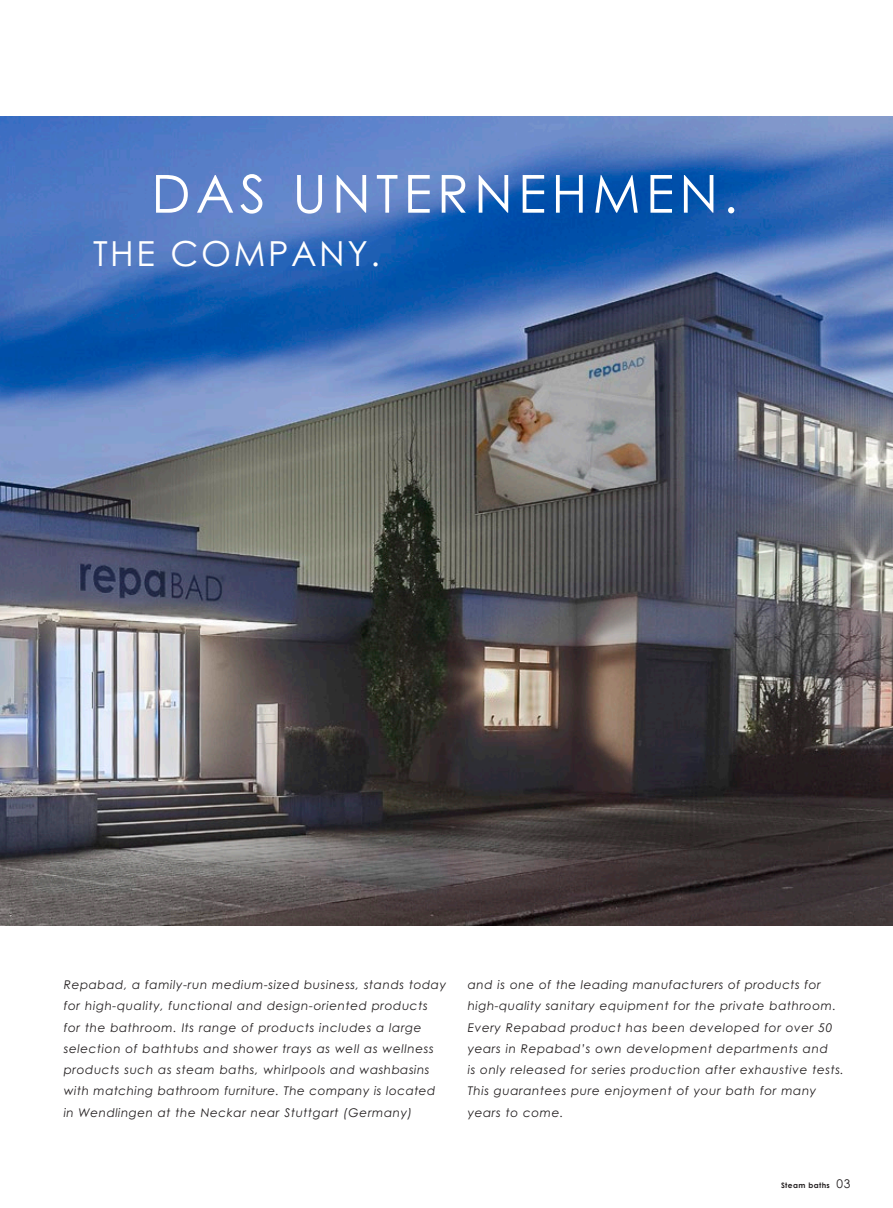
<style>
.page{position:relative;width:893px;height:1208px;background:#fff}
.page>*{position:absolute;margin:0;border:0;box-sizing:border-box;transform-origin:0 0}
.Überschriften_deutsc{font:52.5px "Century Gothic";letter-spacing:.1em;color:#fff}
.Überschriften_deutsc-2{font:34.5px "Century Gothic";letter-spacing:.075em;color:#fff}
.t1{font:italic 12px/21.3px "Century Gothic";letter-spacing:.05em;color:#231f20}
.t2{font:700 7.5px "Century Gothic";letter-spacing:.05em;color:#231f20}
.s1{font-weight:400;font-size:12px}
</style>
<div class="page">
<img style="left:0;top:117px;width:893px;height:808px">
<p class="Überschriften_deutsc" style="left:151px;top:162px;width:588px">DAS UNTERNEHMEN.</p>
<p class="Überschriften_deutsc-2" style="left:93px;top:232px;width:288px">THE COMPANY.</p>
<p class="t1" style="left:64px;top:974px;width:384px">Repabad, a family-run medium-sized business, stands today for high-quality, functional and design-oriented products for the bathroom. Its range of products includes a large selection of bathtubs and shower trays as well as wellness products such as steam baths, whirlpools and washbasins with matching bathroom furniture. The company is located in Wendlingen at the Neckar near Stuttgart (Germany)</p>
<p class="t1" style="left:468px;top:974px;width:378px">and is one of the leading manufacturers of products for high-quality sanitary equipment for the private bathroom.<br>Every Repabad product has been developed for over 50 years in Repabad’s own development departments and<br>is only released for series production after exhaustive tests.<br>This guarantees pure enjoyment of your bath for many years to come.</p>
<p class="t2" style="left:781px;top:1180px;width:71px">Steam baths <span class="s1">03</span></p>
</div>
